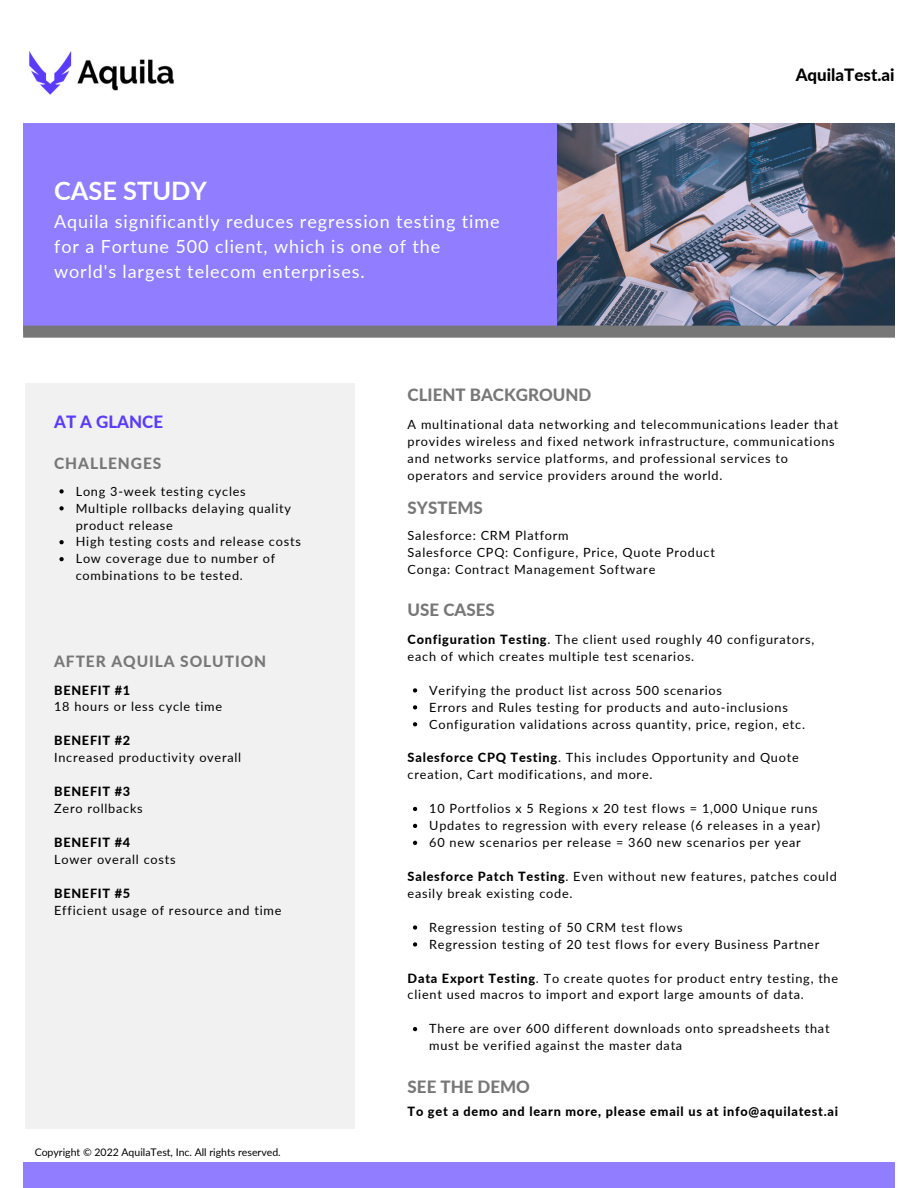
<style>
.page{position:relative;width:918px;height:1188px;background:#fff}
.page>*{position:absolute;margin:0;border:0;box-sizing:border-box;transform-origin:0 0}
.t1{font:700 25.35px "Lato";color:#fff}
.t2{font:18px/24.8px "Lato";letter-spacing:.05em;color:#fff}
.t3{font:800 16.95px "Lato";color:#777}
.t4{font:800 16.95px "Lato";color:#000}
.t5{font:800 16.95px "Lato";color:#5b3cfc}
.t6{font:800 15.45px "Lato";letter-spacing:.06em;color:#777}
.t7{font:12.75px/17px "Lato";letter-spacing:.06em;color:#000}
.t8{font:800 12.75px "Lato";letter-spacing:.06em;color:#000}
.t9{font:10.5px "Lato";color:#000}
.s1{font-weight:800}
</style>
<div class="page">
<img style="left:556px;top:124px;width:339px;height:202px">
<div style="left:23px;top:124px;width:533px;height:208px;background:#917dff"></div>
<div style="left:23px;top:326px;width:872px;height:12px;background:#777"></div>
<div style="left:25px;top:383px;width:330px;height:746px;background:#f1f1f1"></div>
<div style="left:23px;top:1163px;width:872px;height:25px;background:#917dff"></div>
<img style="left:29px;top:51px;width:145px;height:44px">
<svg style="left:413px;top:688px;width:4px;height:5px"></svg>
<svg style="left:413px;top:705px;width:4px;height:4px"></svg>
<svg style="left:413px;top:722px;width:4px;height:4px"></svg>
<svg style="left:413px;top:807px;width:4px;height:4px"></svg>
<svg style="left:413px;top:824px;width:4px;height:4px"></svg>
<svg style="left:413px;top:841px;width:4px;height:4px"></svg>
<svg style="left:413px;top:925px;width:4px;height:5px"></svg>
<svg style="left:413px;top:942px;width:4px;height:5px"></svg>
<svg style="left:413px;top:1027px;width:4px;height:4px"></svg>
<svg style="left:59px;top:489px;width:5px;height:5px"></svg>
<svg style="left:59px;top:506px;width:5px;height:4px"></svg>
<svg style="left:59px;top:540px;width:5px;height:4px"></svg>
<svg style="left:59px;top:557px;width:5px;height:4px"></svg>
<h1 class="t1" style="left:54px;top:175px;width:154px">CASE STUDY</h1>
<h2 class="t2" style="left:54px;top:209px;width:447px">Aquila significantly reduces regression testing time for a Fortune 500 client, which is one of the world's largest telecom enterprises.</h2>
<h3 class="t3" style="left:408px;top:385px;width:185px">CLIENT BACKGROUND</h3>
<h3 class="t4" style="left:796px;top:64px;width:100px">AquilaTest.ai</h3>
<h3 class="t5" style="left:54px;top:412px;width:110px">AT A GLANCE</h3>
<p class="t6" style="left:54px;top:453px;width:109px">CHALLENGES</p>
<p class="t7" style="left:76px;top:482px;width:227px">Long 3-week testing cycles<br>Multiple rollbacks delaying quality product release<br>High testing costs and release costs<br>Low coverage due to number of combinations to be tested.</p>
<p class="t6" style="left:54px;top:652px;width:214px">AFTER AQUILA SOLUTION</p>
<p class="t8" style="left:54px;top:682px;width:78px">BENEFIT #1</p>
<p class="t7" style="left:54px;top:698px;width:169px">18 hours or less cycle time</p>
<p class="t8" style="left:54px;top:733px;width:78px">BENEFIT #2</p>
<p class="t7" style="left:54px;top:749px;width:189px">Increased productivity overall</p>
<p class="t8" style="left:54px;top:784px;width:78px">BENEFIT #3</p>
<p class="t7" style="left:54px;top:800px;width:90px">Zero rollbacks</p>
<p class="t8" style="left:54px;top:834px;width:78px">BENEFIT #4</p>
<p class="t7" style="left:54px;top:850px;width:123px">Lower overall costs</p>
<p class="t8" style="left:54px;top:885px;width:78px">BENEFIT #5</p>
<p class="t7" style="left:54px;top:901px;width:229px">Efficient usage of resource and time</p>
<p class="t9" style="left:35px;top:1146px;width:248px">Copyright © 2022 AquilaTest, Inc. All rights reserved.</p>
<p class="t7" style="left:408px;top:416px;width:432px">A multinational data networking and telecommunications leader that provides wireless and fixed network infrastructure, communications and networks service platforms, and professional services to operators and service providers around the world.</p>
<h3 class="t3" style="left:408px;top:497px;width:77px">SYSTEMS</h3>
<p class="t7" style="left:408px;top:527px;width:309px">Salesforce: CRM Platform<br>Salesforce CPQ: Configure, Price, Quote Product<br>Conga: Contract Management Software</p>
<h3 class="t3" style="left:408px;top:599px;width:89px">USE CASES</h3>
<p class="t7" style="left:408px;top:630px;width:408px"><span class="s1">Configuration Testing</span>. The client used roughly 40 configurators, each of which creates multiple test scenarios.</p>
<p class="t7" style="left:429px;top:681px;width:377px">Verifying the product list across 500 scenarios<br>Errors and Rules testing for products and auto-inclusions<br>Configuration validations across quantity, price, region, etc.</p>
<p class="t7" style="left:408px;top:749px;width:393px"><span class="s1">Salesforce CPQ Testing</span>. This includes Opportunity and Quote creation, Cart modifications, and more.</p>
<p class="t7" style="left:429px;top:800px;width:392px">10 Portfolios x 5 Regions x 20 test flows = 1,000 Unique runs<br>Updates to regression with every release (6 releases in a year)<br>60 new scenarios per release = 360 new scenarios per year</p>
<p class="t7" style="left:408px;top:868px;width:431px"><span class="s1">Salesforce Patch Testing</span>. Even without new features, patches could easily break existing code.</p>
<p class="t7" style="left:429px;top:918px;width:392px">Regression testing of 50 CRM test flows<br>Regression testing of 20 test flows for every Business Partner</p>
<p class="t7" style="left:408px;top:969px;width:432px"><span class="s1">Data Export Testing</span>. To create quotes for product entry testing, the client used macros to import and export large amounts of data.</p>
<p class="t7" style="left:429px;top:1020px;width:402px">There are over 600 different downloads onto spreadsheets that must be verified against the master data</p>
<h3 class="t3" style="left:408px;top:1076px;width:124px">SEE THE DEMO</h3>
<p class="t8" style="left:408px;top:1103px;width:432px">To get a demo and learn more, please email us at info@aquilatest.ai</p>
</div>
